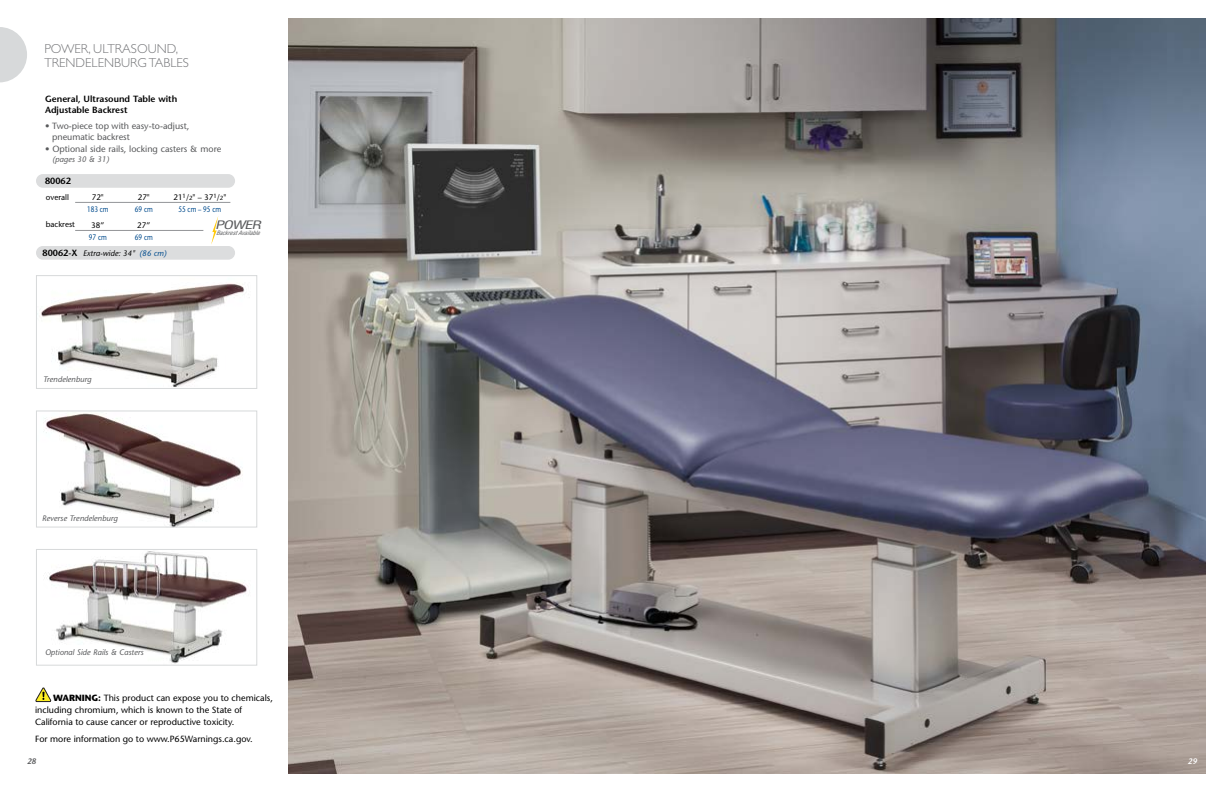
<style>
.page{position:relative;width:1224px;height:792px;background:#fff}
.page>*{position:absolute;margin:0;border:0;box-sizing:border-box;transform-origin:0 0}
.t1{font:300 13px/14px "Gill Sans Std";color:#77787b}
.t2{font:italic condensed 11.4px "Helvetica";letter-spacing:-.06em;color:#58595b;scale:1.41 1}
.t3{font:500 9px/12px "Stone Sans Std";color:#000}
.t4{font:500 9px/11px "Stone Sans Std";color:#58595b}
.t5{font:600 9px/11px "Stone Sans Std";color:#000}
.t6{font:italic 500 8px "Stone Sans Std";color:#58595b}
.t7{font:500 8px "Stone Sans Std";color:#000}
.t8{font:italic 500 8px "Stone Sans Std";color:#000}
.t9{font:500 8px "Stone Sans Std";color:#004b8d;scale:.8 1}
.t10{font:italic 600 8px "Stone Sans Std";color:#58595b}
.t11{font:italic 600 8px "Stone Sans Std";color:#fff}
.t12{font:italic condensed 5.8px "Helvetica";color:#58595b;scale:1.04 1}
.s1{font-size:6px}
.s2{font-weight:600;font-style:normal;font-size:9px}
.s3{color:#004b8d}
.s4{font-weight:700}
</style>
<div class="page">
<img style="left:288px;top:18px;width:918px;height:756px">
<div style="left:36px;top:174px;width:199px;height:14px;background:#dcddde;border-radius:7px"></div>
<hr style="left:75px;top:202px;width:155px;height:1px;background:#939598">
<hr style="left:75px;top:230px;width:128px;height:1px;background:#939598">
<img style="left:41px;top:283px;width:209px;height:104px">
<div style="left:36px;top:275px;width:221px;height:114px;border:1px solid #d7d9da"></div>
<img style="left:43px;top:413px;width:198px;height:113px">
<div style="left:36px;top:411px;width:221px;height:117px;border:1px solid #d7d9da"></div>
<img style="left:49px;top:551px;width:199px;height:113px">
<div style="left:36px;top:549px;width:221px;height:117px;border:1px solid #d7d9da"></div>
<svg style="left:211px;top:217px;width:7px;height:27px"></svg>
<svg style="left:0;top:27px;width:27px;height:55px"></svg>
<div style="left:36px;top:246px;width:199px;height:14px;background:#dcddde;border-radius:7px"></div>
<svg style="left:35px;top:687px;width:17px;height:15px"></svg>
<h1 class="t1" style="left:44px;top:42px;width:146px">POWER, ULTRASOUND,<br>TRENDELENBURG TABLES</h1>
<p class="t5" style="left:45px;top:94px;width:134px">General, Ultrasound Table with<br>Adjustable Backrest</p>
<p class="t4" style="left:52px;top:121px;width:139px;text-indent:-7px">• Two-piece top with easy-to-adjust, pneumatic backrest</p>
<p class="t4" style="left:45px;top:144px;width:178px">• Optional side rails, locking casters &amp; more</p>
<p class="t6" style="left:52px;top:155px;width:58px">(pages 30 &amp; 31)</p>
<p class="t7" style="left:92px;top:192px;width:14px">72"</p>
<p class="t7" style="left:138px;top:192px;width:14px">27"</p>
<p class="t7" style="left:173px;top:192px;width:54px">21<sup>1</sup>/<span class="s1">2</span>" – 37<sup>1</sup>/<span class="s1">2</span>"</p>
<p class="t9" style="left:87px;top:204px;width:29px">183 cm</p>
<p class="t9" style="left:135px;top:204px;width:24px">69 cm</p>
<p class="t9" style="left:178px;top:204px;width:55px">55 cm – 95 cm</p>
<p class="t7" style="left:91px;top:220px;width:15px">38”</p>
<p class="t7" style="left:137px;top:220px;width:15px">27”</p>
<p class="t9" style="left:89px;top:232px;width:24px">97 cm</p>
<p class="t9" style="left:135px;top:232px;width:24px">69 cm</p>
<p class="t5" style="left:45px;top:175px;width:27px">80062</p>
<p class="t7" style="left:46px;top:192px;width:25px">overall</p>
<p class="t7" style="left:46px;top:219px;width:31px">backrest</p>
<p class="t2" style="left:215px;top:218px;width:34px">POWER</p>
<p class="t12" style="left:216px;top:229px;width:43px">Backrest Available</p>
<p class="t8" style="left:43px;top:248px;width:125px"><span class="s2">80062-X</span> Extra-wide: 34" <span class="s3">(86 cm)</span></p>
<p class="t6" style="left:43px;top:375px;width:50px">Trendelenburg</p>
<p class="t6" style="left:42px;top:514px;width:77px">Reverse Trendelenburg</p>
<p class="t6" style="left:45px;top:648px;width:100px">Optional Side Rails &amp; Casters</p>
<p class="t3" style="left:35px;top:692px;width:239px;text-indent:18px"><span class="s4">WARNING:</span> This product can expose you to chemicals, including chromium, which is known to the State of<br>California to cause cancer or reproductive toxicity.</p>
<p class="t3" style="left:35px;top:733px;width:219px">For more information go to www.P65Warnings.ca.gov.</p>
<p class="t10" style="left:27px;top:756px;width:11px">28</p>
<p class="t11" style="left:1188px;top:756px;width:11px">29</p>
</div>
